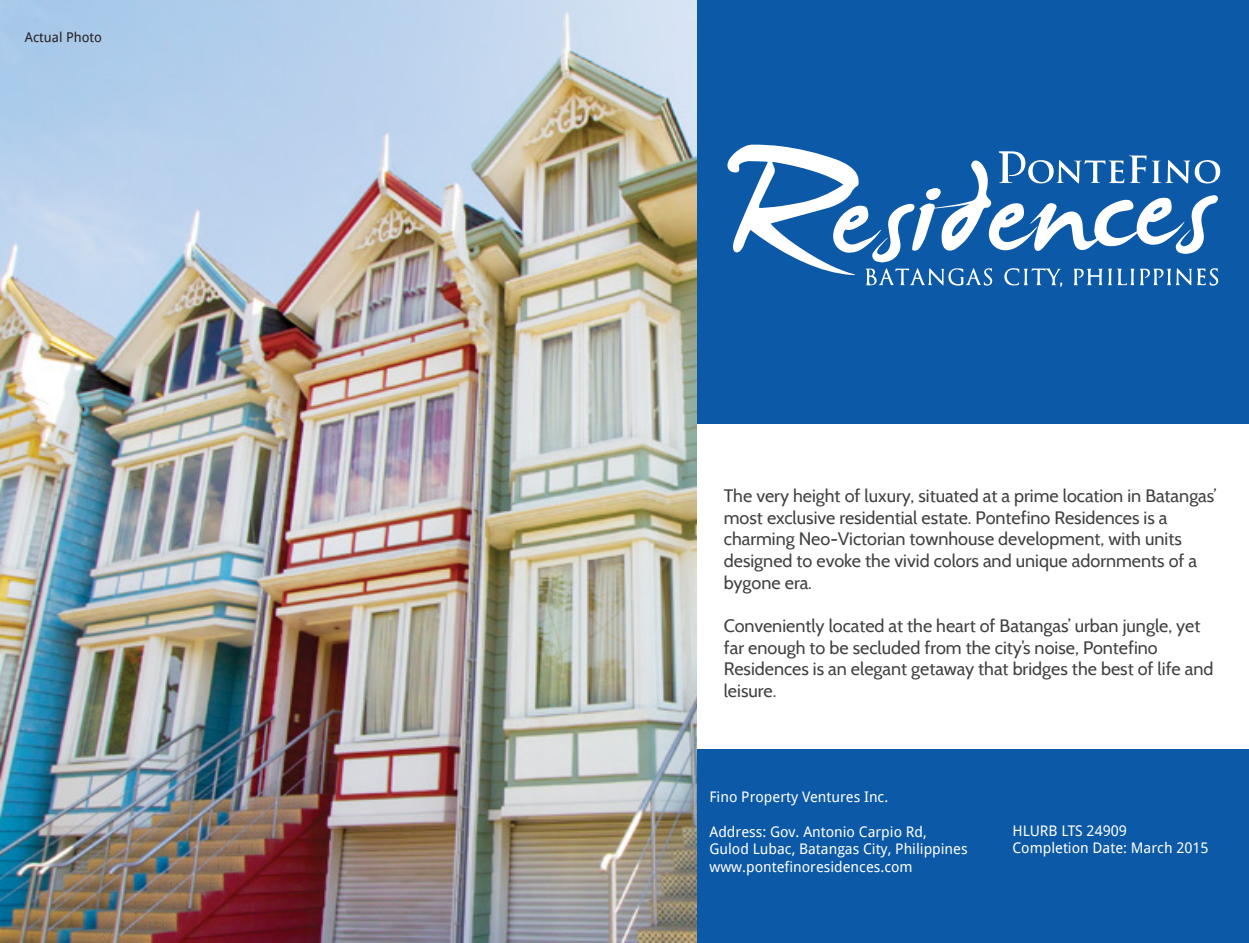
<style>
.page{position:relative;width:1249px;height:943px;background:#0c59a7}
.page>*{position:absolute;margin:0;border:0;box-sizing:border-box;transform-origin:0 0}
.t1{font:18px/21.6px "Cabin";color:#414042}
.t2{font:14.62px/17.6px "Droid Sans";color:#fff}
.t3{font:13.5px "Droid Sans";color:#231f20}
</style>
<div class="page">
<div style="left:0;top:424px;width:1249px;height:324px;background:#fff"></div>
<img style="left:0;top:0;width:696px;height:943px">
<svg style="left:727px;top:145px;width:494px;height:142px"></svg>
<p class="t3" style="left:25px;top:30px;width:79px">Actual Photo</p>
<p class="t1" style="left:724px;top:485px;width:494px">The very height of luxury, situated at a prime location in Batangas’ most exclusive residential estate. Pontefino Residences is a charming Neo-Victorian townhouse development, with units designed to evoke the vivid colors and unique adornments of a bygone era.</p>
<p class="t1" style="left:724px;top:615px;width:491px">Conveniently located at the heart of Batangas’ urban jungle, yet far enough to be secluded from the city’s noise, Pontefino Residences is an elegant getaway that bridges the best of life and leisure.</p>
<p class="t2" style="left:709px;top:788px;width:180px">Fino Property Ventures Inc.</p>
<p class="t2" style="left:709px;top:823px;width:260px">Address: Gov. Antonio Carpio Rd,<br>Gulod Lubac, Batangas City, Philippines www.pontefinoresidences.com</p>
<p class="t2" style="left:1012px;top:822px;width:198px">HLURB LTS 24909<br>Completion Date: March 2015</p>
</div>
